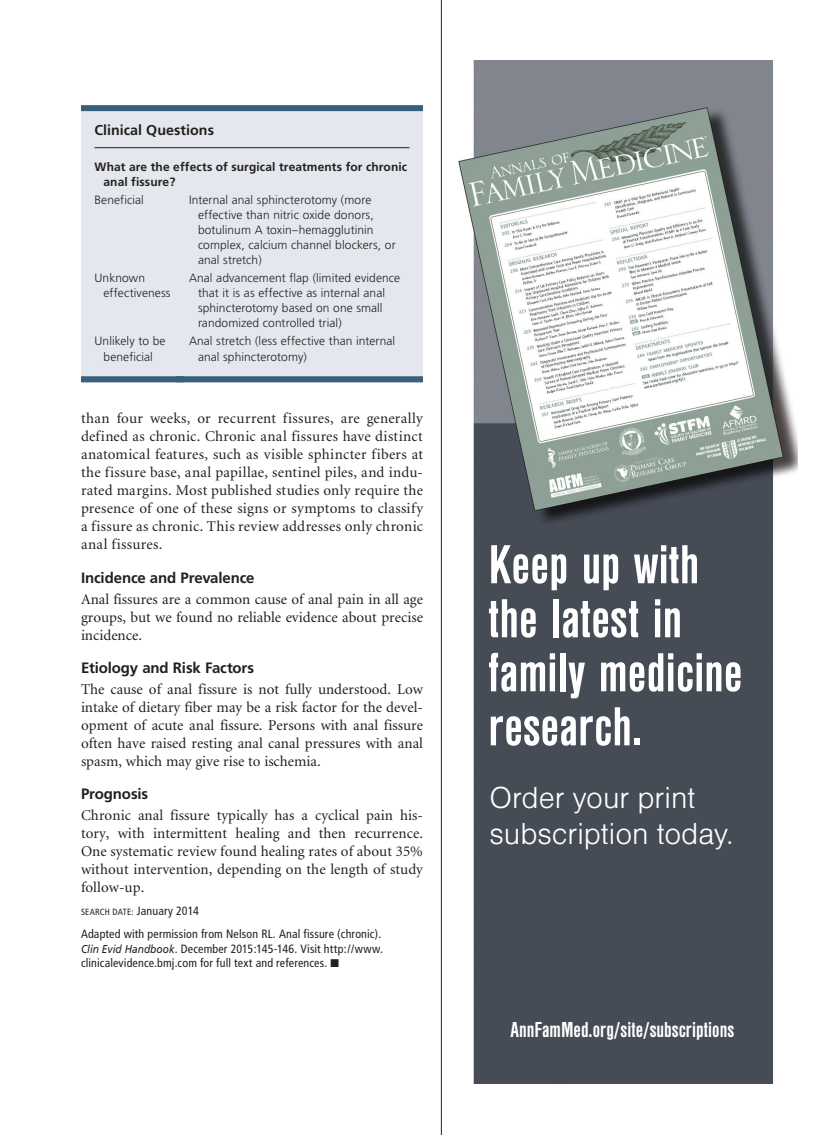
<style>
.page{position:relative;width:837px;height:1135px;background:#fff}
.page>*{position:absolute;margin:0;border:0;box-sizing:border-box;transform-origin:0 0}
.t1{font:700 condensed 57px/54px "Nimbus San D";color:#fff}
.t2{font:31.5px/36px "Nimbus San D Ligh";color:#fff}
.t3{font:700 condensed 22.5px "Nimbus San D";color:#fff}
.body_noindent{font:15px/18px "Minion";color:#231f20;text-align:justify}
.body_text{font:15px/18px "Minion";letter-spacing:.025em;color:#231f20;text-align:justify}
.head1{font:700 15px "Frutiger";letter-spacing:-.01em;color:#231f20}
.table_title{font:700 14.25px "Frutiger";letter-spacing:.005em;color:#231f20}
.table_data{font:300 12px/15px "Frutiger";letter-spacing:.005em;color:#231f20}
.blurb{font:condensed 12px/14.2px "Frutiger";letter-spacing:.01em;color:#231f20}
.table_data_rule{font:300 12px/15.8px "Frutiger";letter-spacing:.005em;color:#231f20;text-align:center}
.table_data-2{font:700 12px/15px "Frutiger";letter-spacing:.01em;color:#231f20}
.blurb-2{font:condensed 9px "Frutiger";letter-spacing:.015em;color:#231f20}
.s1{font-size:12px}
.s2{font-style:italic;font-stretch:normal;font-size:11.4px}
</style>
<div class="page">
<div style="left:81px;top:105px;width:342px;height:277px;background:#e4e7ed"></div>
<div style="left:81px;top:105px;width:342px;height:6px;background:#38607a"></div>
<hr style="left:94px;top:147px;width:316px;height:1px;background:#231f20">
<div style="left:81px;top:376px;width:103px;height:6px;background:#38607a"></div>
<div style="left:176px;top:376px;width:247px;height:6px;background:#38607a"></div>
<hr style="left:441px;top:0;width:1px;height:1134px;background:#231f20">
<img style="left:458px;top:60px;width:339px;height:1023px">
<p class="table_title" style="left:94px;top:122px;width:121px">Clinical Questions</p>
<p class="table_data-2" style="left:104px;top:160px;width:305px;text-indent:-9px">What are the effects of surgical treatments for chronic anal fissure?</p>
<p class="table_data" style="left:94px;top:193px;width:51px">Beneficial</p>
<p class="table_data" style="left:198px;top:193px;width:199px;text-indent:-9px">Internal anal sphincterotomy (more effective than nitric oxide donors, botulinum A toxin–hemagglutinin complex, calcium channel blockers, or anal stretch)</p>
<p class="table_data" style="left:104px;top:271px;width:69px;text-indent:-9px">Unknown effectiveness</p>
<p class="table_data" style="left:198px;top:271px;width:204px;text-indent:-9px">Anal advancement flap (limited evidence that it is as effective as internal anal sphincterotomy based on one small randomized controlled trial)</p>
<p class="table_data_rule" style="left:94px;top:333px;width:73px">Unlikely to be beneficial</p>
<p class="table_data_rule" style="left:198px;top:333px;width:199px;text-align:left;text-indent:-9px">Anal stretch (less effective than internal anal sphincterotomy)</p>
<p class="body_text" style="left:81px;top:410px;width:344px">than four weeks, or recurrent fissures, are generally defined as chronic. Chronic anal fissures have distinct anatomical features, such as visible sphincter fibers at the fissure base, anal papillae, sentinel piles, and indu&shy;rated margins. Most published studies only require the presence of one of these signs or symptoms to classify a fissure as chronic. This review addresses only chronic anal fissures.</p>
<p class="head1" style="left:81px;top:568px;width:175px">Incidence and Prevalence</p>
<p class="body_noindent" style="left:81px;top:590px;width:344px">Anal fissures are a common cause of anal pain in all age groups, but we found no reliable evidence about precise incidence.</p>
<p class="head1" style="left:81px;top:658px;width:175px">Etiology and Risk Factors</p>
<p class="body_noindent" style="left:81px;top:680px;width:344px">The cause of anal fissure is not fully understood. Low intake of dietary fiber may be a risk factor for the devel&shy;opment of acute anal fissure. Persons with anal fissure often have raised resting anal canal pressures with anal spasm, which may give rise to ischemia.</p>
<p class="head1" style="left:81px;top:784px;width:69px">Prognosis</p>
<p class="body_noindent" style="left:81px;top:806px;width:344px">Chronic anal fissure typically has a cyclical pain his&shy;tory, with intermittent healing and then recurrence.<br>One systematic review found healing rates of about 35% without intervention, depending on the length of study follow-up.</p>
<p class="blurb-2" style="left:81px;top:906px;width:119px">SEARCH DATE: <span class="s1">January 2014</span></p>
<p class="blurb" style="left:81px;top:926px;width:304px">Adapted with permission from Nelson RL. Anal fissure (chronic).<br><span class="s2">Clin Evid Handbook</span>. December 2015:145-146. Visit http://www. clinicalevidence.bmj.com for full text and references. ■</p>
<p class="t1" style="left:488px;top:536px;width:256px">Keep up with the latest in family medicine research.</p>
<p class="t2" style="left:489px;top:778px;width:245px">Order your print subscription today.</p>
<p class="t3" style="left:510px;top:1016px;width:225px">AnnFamMed.org/site/subscriptions</p>
</div>
